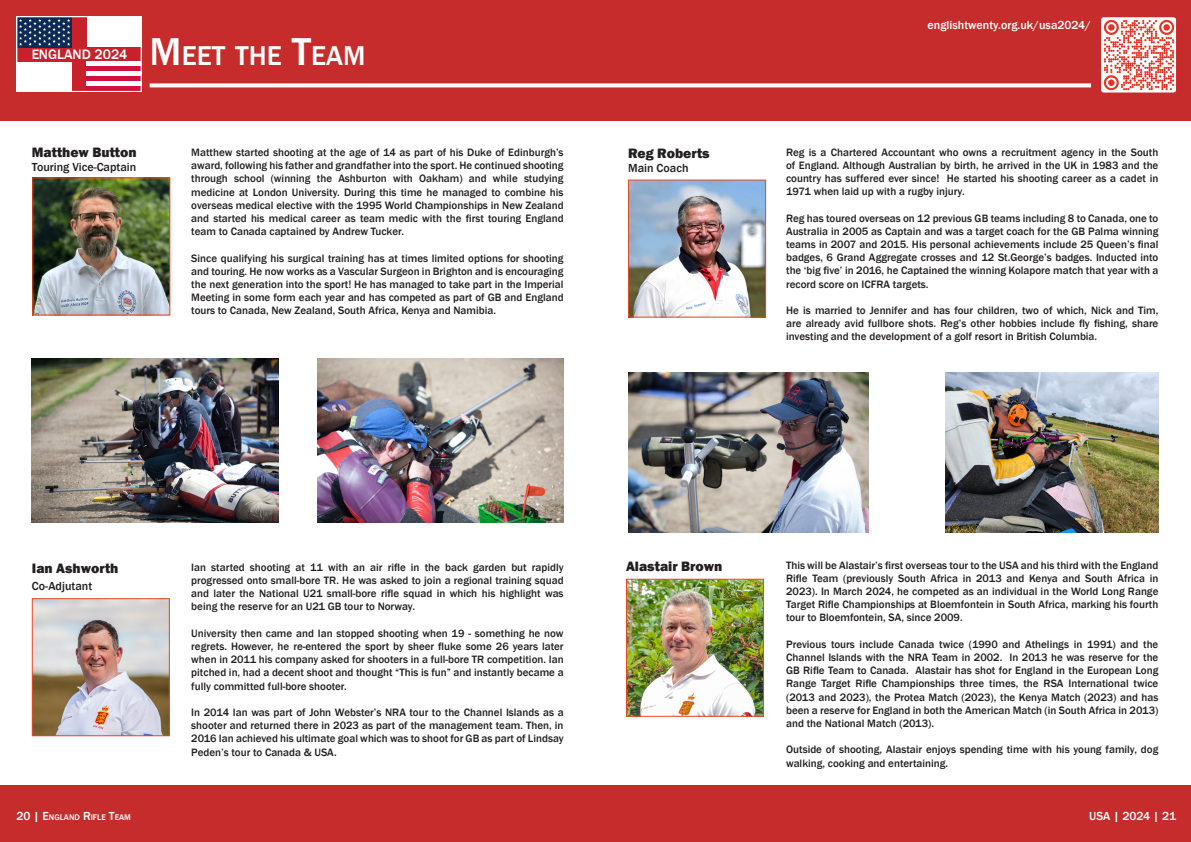
<style>
.page{position:relative;width:1191px;height:842px;background:#fff}
.page>*{position:absolute;margin:0;border:0;box-sizing:border-box;transform-origin:0 0}
.t1{font:500 28px "Franklin Gothic";color:#fff}
.t2{font:500 14.1px "Franklin Gothic";color:#fff}
.t3{font:800 14px "Franklin Gothic";color:#231f20}
.t4{font:500 12px "Franklin Gothic";color:#231f20}
.t5{font:500 12px "Franklin Gothic";color:#fff}
.t6{font:500 12px "Franklin Gothic";color:#fff}
.t7{font:500 11px/13.2px "Franklin Gothic";color:#231f20;text-align:justify}
.t8{font:500 8.4px "Franklin Gothic";color:#fff}
.s1{font-size:40px}
.s2{font-size:12px}
</style>
<div class="page">
<div style="left:0;top:0;width:1191px;height:120px;background:#c72c2c"></div>
<div style="left:0;top:785px;width:1191px;height:57px;background:#c72c2c"></div>
<img style="left:1101px;top:17px;width:75px;height:76px">
<svg style="left:150px;top:83px;width:941px;height:4px;background:#f8e8e8"></svg>
<div style="left:16px;top:16px;width:126px;height:76px;background:#fff"></div>
<div style="left:72px;top:17px;width:14px;height:74px;background:#c7222b"></div>
<div style="left:17px;top:47px;width:124px;height:14px;background:#c7222b"></div>
<div style="left:86px;top:86px;width:55px;height:5px;background:#d2103e"></div>
<div style="left:86px;top:76px;width:55px;height:5px;background:#d2103e"></div>
<div style="left:86px;top:66px;width:55px;height:5px;background:#d2103e"></div>
<div style="left:17px;top:17px;width:55px;height:30px;background:#0e2b58"></div>
<svg style="left:19px;top:19px;width:51px;height:27px"></svg>
<div style="left:16px;top:16px;width:126px;height:76px;border:1px solid #fcfcfc"></div>
<img style="left:34px;top:600px;width:134px;height:134px">
<div style="left:32px;top:598px;width:138px;height:138px;border:1px solid #e94824"></div>
<img style="left:34px;top:179px;width:134px;height:134px">
<div style="left:32px;top:177px;width:138px;height:138px;border:1px solid #e94824"></div>
<img style="left:628px;top:581px;width:134px;height:134px">
<div style="left:626px;top:579px;width:138px;height:138px;border:1px solid #e94824"></div>
<img style="left:630px;top:182px;width:134px;height:134px">
<div style="left:628px;top:180px;width:138px;height:138px;border:1px solid #e94824"></div>
<img style="left:628px;top:372px;width:240px;height:160px">
<img style="left:317px;top:358px;width:246px;height:164px">
<img style="left:32px;top:358px;width:246px;height:164px">
<img style="left:945px;top:372px;width:213px;height:160px">
<p class="t2" style="left:31px;top:45px;width:98px">ENGLAND 2024</p>
<h1 class="t1" style="left:150px;top:38px;width:47px"><span class="s1">M</span>EET</h1>
<h1 class="t1" style="left:235px;top:38px;width:132px">THE <span class="s1">T</span>EAM</h1>
<p class="t3" style="left:32px;top:143px;width:106px">Matthew Button</p>
<p class="t4" style="left:32px;top:160px;width:106px">Touring Vice-Captain</p>
<p class="t7" style="left:191px;top:146px;width:374px">Matthew started shooting at the age of 14 as part of his Duke of Edinburgh’s award, following his father and grandfather into the sport. He continued shooting through school (winning the Ashburton with Oakham) and while studying medicine at London University. During this time he managed to combine his overseas medical elective with the 1995 World Championships in New Zealand and started his medical career as team medic with the first touring England team to Canada captained by Andrew Tucker.</p>
<p class="t7" style="left:191px;top:251px;width:374px">Since qualifying his surgical training has at times limited options for shooting and touring. He now works as a Vascular Surgeon in Brighton and is encouraging the next generation into the sport! He has managed to take part in the Imperial Meeting in some form each year and has competed as part of GB and England tours to Canada, New Zealand, South Africa, Kenya and Namibia.</p>
<p class="t3" style="left:628px;top:144px;width:83px">Reg Roberts</p>
<p class="t4" style="left:628px;top:161px;width:62px">Main Coach</p>
<p class="t5" style="left:927px;top:18px;width:165px">englishtwenty.org.uk/usa2024/</p>
<p class="t7" style="left:786px;top:145px;width:374px">Reg is a Chartered Accountant who owns a recruitment agency in the South of England. Although Australian by birth, he arrived in the UK in 1983 and the country has suffered ever since! He started his shooting career as a cadet in 1971 when laid up with a rugby injury.</p>
<p class="t7" style="left:786px;top:211px;width:374px">Reg has toured overseas on 12 previous GB teams including 8 to Canada, one to Australia in 2005 as Captain and was a target coach for the GB Palma winning teams in 2007 and 2015. His personal achievements include 25 Queen’s final badges, 6 Grand Aggregate crosses and 12 St.George’s badges. Inducted into the ‘big five’ in 2016, he Captained the winning Kolapore match that year with a record score on ICFRA targets.</p>
<p class="t7" style="left:786px;top:304px;width:374px">He is married to Jennifer and has four children, two of which, Nick and Tim, are already avid fullbore shots. Reg’s other hobbies include fly fishing, share investing and the development of a golf resort in British Columbia.</p>
<p class="t3" style="left:32px;top:559px;width:88px">Ian Ashworth</p>
<p class="t4" style="left:32px;top:578px;width:62px">Co-Adjutant</p>
<p class="t7" style="left:191px;top:561px;width:374px">Ian started shooting at 11 with an air rifle in the back garden but rapidly progressed onto small-bore TR. He was asked to join a regional training squad and later the National U21 small-bore rifle squad in which his highlight was being the reserve for an U21 GB tour to Norway.</p>
<p class="t7" style="left:191px;top:627px;width:374px">University then came and Ian stopped shooting when 19 - something he now regrets. However, he re-entered the sport by sheer fluke some 26 years later when in 2011 his company asked for shooters in a full-bore TR competition. Ian pitched in, had a decent shoot and thought “This is fun” and instantly became a fully committed full-bore shooter.</p>
<p class="t7" style="left:191px;top:706px;width:374px">In 2014 Ian was part of John Webster’s NRA tour to the Channel Islands as a shooter and returned there in 2023 as part of the management team. Then, in 2016 Ian achieved his ultimate goal which was to shoot for GB as part of Lindsay Peden’s tour to Canada &amp; USA.</p>
<p class="t3" style="left:626px;top:557px;width:98px">Alastair Brown</p>
<p class="t7" style="left:786px;top:558px;width:374px">This will be Alastair’s first overseas tour to the USA and his third with the England Rifle Team (previously South Africa in 2013 and Kenya and South Africa in 2023). In March 2024, he competed as an individual in the World Long Range Target Rifle Championships at Bloemfontein in South Africa, marking his fourth tour to Bloemfontein, SA, since 2009.</p>
<p class="t7" style="left:786px;top:638px;width:374px">Previous tours include Canada twice (1990 and Athelings in 1991) and the Channel Islands with the NRA Team in 2002. In 2013 he was reserve for the GB Rifle Team to Canada. Alastair has shot for England in the European Long Range Target Rifle Championships three times, the RSA International twice (2013 and 2023), the Protea Match (2023), the Kenya Match (2023) and has been a reserve for England in both the American Match (in South Africa in 2013) and the National Match (2013).</p>
<p class="t7" style="left:786px;top:743px;width:374px">Outside of shooting, Alastair enjoys spending time with his young family, dog walking, cooking and entertaining.</p>
<p class="t8" style="left:16px;top:812px;width:116px"><span class="s2">20 | E</span>NGLAND <span class="s2">R</span>IFLE <span class="s2">T</span>EAM</p>
<p class="t6" style="left:1089px;top:808px;width:88px">USA | 2024 | 21</p>
</div>
